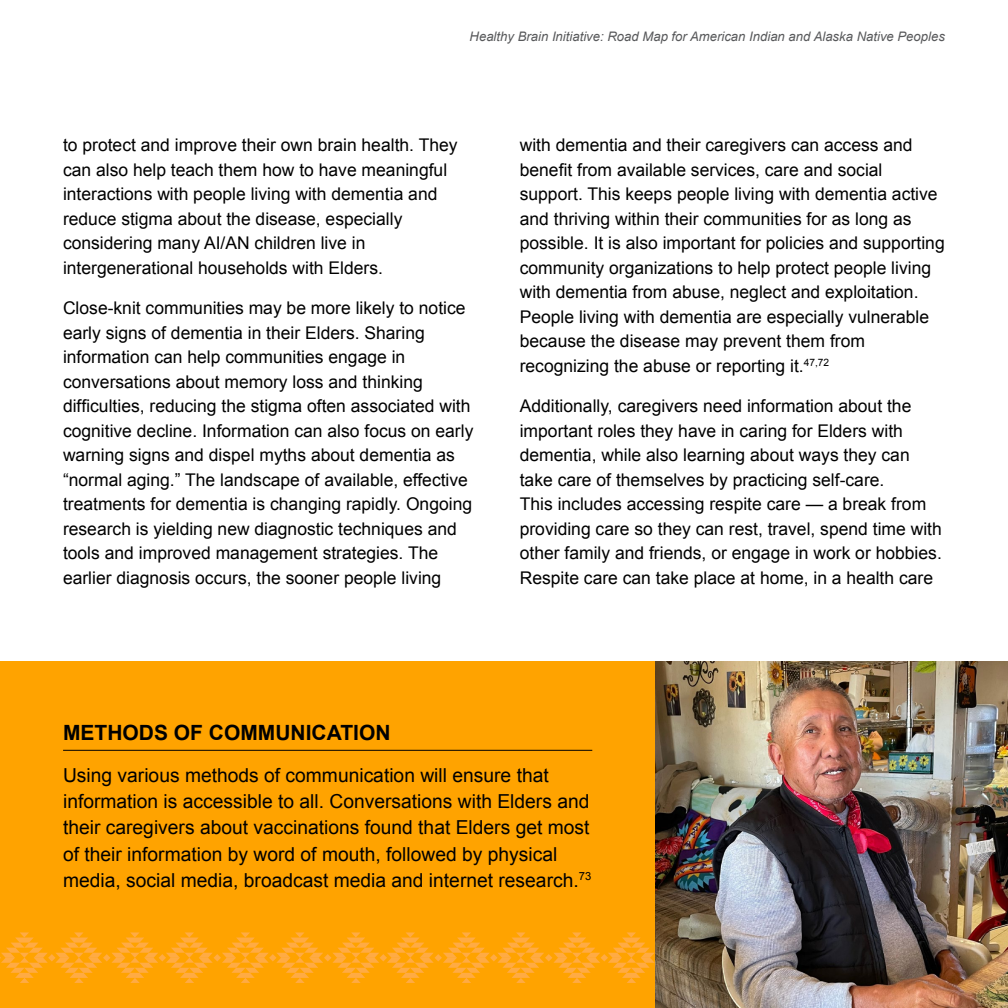
<style>
.page{position:relative;width:1008px;height:1008px;background:#fff}
.page>*{position:absolute;margin:0;border:0;box-sizing:border-box;transform-origin:0 0}
.sidebar_heading{font:700 21px "Arial";color:#000}
.sidebar_text{font:19.25px/26.2px "Arial";color:#000}
.body_copy{font:17.5px/24.5px "Arial";color:#000}
.t1{font:italic 13.12px "Arial";color:#58595b}
</style>
<div class="page">
<div style="left:0;top:662px;width:655px;height:346px;background:#ffa300"></div>
<hr style="left:63px;top:750px;width:529px;height:1px;background:#000">
<svg style="left:0;top:932px;width:655px;height:51px"></svg>
<img style="left:655px;top:662px;width:353px;height:346px">
<p class="t1" style="left:470px;top:28px;width:477px">Healthy Brain Initiative: Road Map for American Indian and Alaska Native Peoples</p>
<p class="body_copy" style="left:63px;top:133px;width:396px">to protect and improve their own brain health. They can also help teach them how to have meaningful interactions with people living with dementia and reduce stigma about the disease, especially considering many AI/AN children live in intergenerational households with Elders.</p>
<p class="body_copy" style="left:63px;top:296px;width:412px">Close-knit communities may be more likely to notice early signs of dementia in their Elders. Sharing information can help communities engage in conversations about memory loss and thinking difficulties, reducing the stigma often associated with cognitive decline. Information can also focus on early warning signs and dispel myths about dementia as “normal aging.” The landscape of available, effective treatments for dementia is changing rapidly. Ongoing research is yielding new diagnostic techniques and tools and improved management strategies. The earlier diagnosis occurs, the sooner people living</p>
<p class="body_copy" style="left:520px;top:133px;width:427px">with dementia and their caregivers can access and benefit from available services, care and social support. This keeps people living with dementia active and thriving within their communities for as long as possible. It is also important for policies and supporting community organizations to help protect people living with dementia from abuse, neglect and exploitation.<br>People living with dementia are especially vulnerable because the disease may prevent them from recognizing the abuse or reporting it.<sup>47,72</sup></p>
<p class="body_copy" style="left:520px;top:394px;width:424px">Additionally, caregivers need information about the important roles they have in caring for Elders with dementia, while also learning about ways they can take care of themselves by practicing self-care.<br>This includes accessing respite care — a break from providing care so they can rest, travel, spend time with other family and friends, or engage in work or hobbies.<br>Respite care can take place at home, in a health care</p>
<p class="sidebar_heading" style="left:63px;top:719px;width:329px">METHODS OF COMMUNICATION</p>
<p class="sidebar_text" style="left:63px;top:762px;width:530px">Using various methods of communication will ensure that information is accessible to all. Conversations with Elders and their caregivers about vaccinations found that Elders get most of their information by word of mouth, followed by physical media, social media, broadcast media and internet research.<sup>73</sup></p>
</div>
